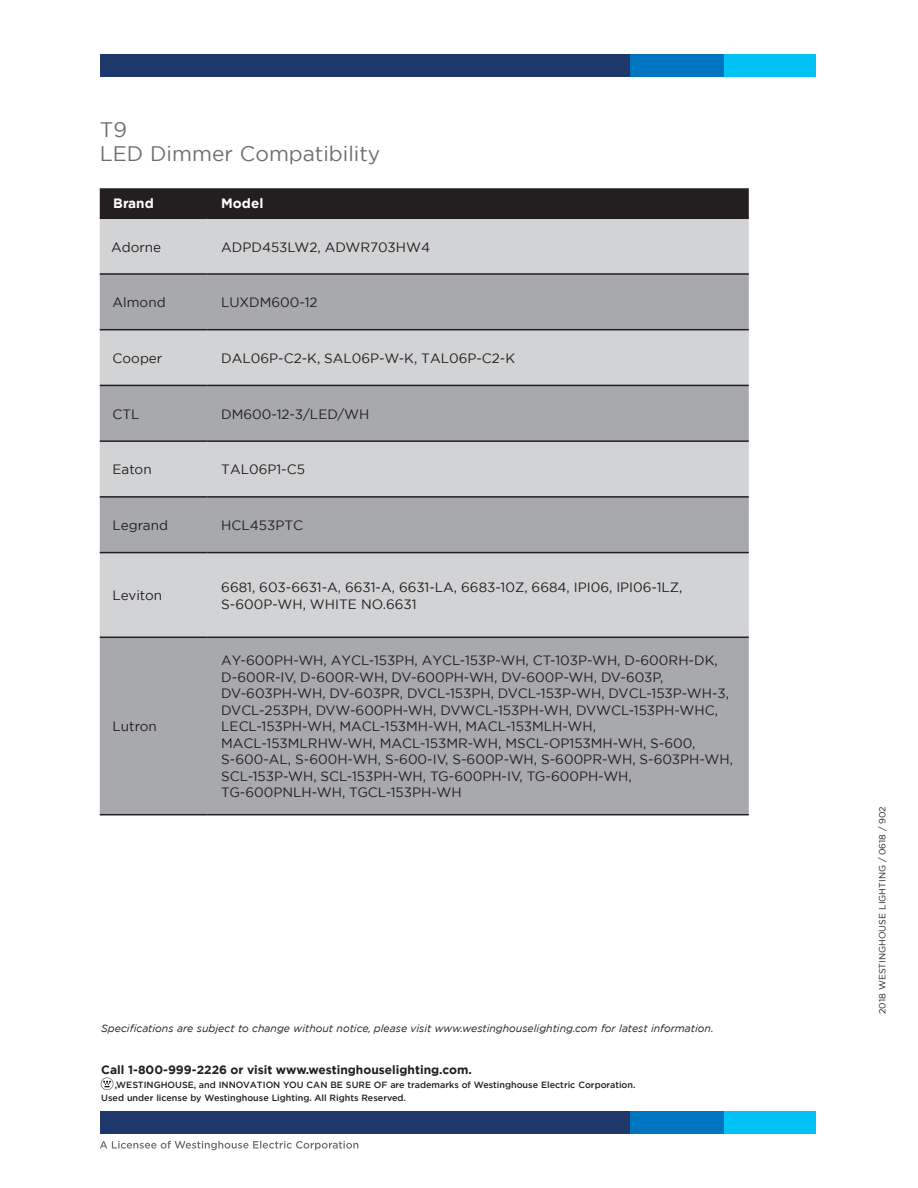
<style>
.page{position:relative;width:918px;height:1188px;background:#fff}
.page>*{position:absolute;margin:0;border:0;box-sizing:border-box;transform-origin:0 0}
.t1{font:21px/24px "Gotham";color:#6d6f71}
.t2{font:13.5px/16.5px "Gotham";color:#231f20}
.t3{font:700 13.5px "Gotham";color:#fff}
.t4{font:700 12px "Gotham";color:#231f20}
.t5{font:italic 10.5px "Gotham";color:#231f20}
.t6{font:500 9px/13.5px "Gotham";color:#231f20}
.t7{font:9px "Gotham";color:#231f20}
</style>
<div class="page">
<svg style="left:101px;top:1078px;width:12px;height:12px"></svg>
<div style="left:105px;top:1111px;width:711px;height:23px;background:#00c2f3"></div>
<div style="left:100px;top:1111px;width:624px;height:23px;background:#1e386c"></div>
<div style="left:630px;top:1111px;width:94px;height:23px;background:#0075bf"></div>
<div style="left:105px;top:54px;width:711px;height:23px;background:#00c2f3"></div>
<div style="left:100px;top:54px;width:624px;height:23px;background:#1e386c"></div>
<div style="left:630px;top:54px;width:94px;height:23px;background:#0075bf"></div>
<svg style="left:100px;top:1141px;width:258px;height:9px"></svg>
<div style="left:100px;top:188px;width:649px;height:30px;background:#231f20"></div>
<div style="left:100px;top:219px;width:649px;height:54px;background:#d1d3d4"></div>
<svg style="left:100px;top:275px;width:649px;height:539px;background:#b5b7b9"></svg>
<hr style="left:100px;top:218px;width:108px;height:1px;background:#231f20">
<hr style="left:208px;top:218px;width:541px;height:1px;background:#231f20">
<hr style="left:100px;top:273px;width:108px;height:2px;background:#231f20">
<hr style="left:208px;top:273px;width:541px;height:2px;background:#231f20">
<hr style="left:100px;top:329px;width:108px;height:1px;background:#231f20">
<hr style="left:208px;top:329px;width:541px;height:1px;background:#231f20">
<hr style="left:100px;top:385px;width:108px;height:1px;background:#231f20">
<hr style="left:208px;top:385px;width:541px;height:1px;background:#231f20">
<hr style="left:100px;top:440px;width:108px;height:2px;background:#231f20">
<hr style="left:208px;top:440px;width:541px;height:2px;background:#231f20">
<hr style="left:100px;top:496px;width:108px;height:2px;background:#231f20">
<hr style="left:208px;top:496px;width:541px;height:2px;background:#231f20">
<hr style="left:100px;top:552px;width:108px;height:1px;background:#231f20">
<hr style="left:208px;top:552px;width:541px;height:1px;background:#231f20">
<hr style="left:100px;top:637px;width:108px;height:1px;background:#231f20">
<hr style="left:208px;top:637px;width:541px;height:1px;background:#231f20">
<hr style="left:100px;top:814px;width:108px;height:1px;background:#231f20">
<hr style="left:208px;top:814px;width:541px;height:1px;background:#231f20">
<h1 class="t1" style="left:100px;top:117px;width:282px">T9<br>LED Dimmer Compatibility</h1>
<p class="t3" style="left:113px;top:195px;width:42px">Brand</p>
<p class="t3" style="left:221px;top:195px;width:44px">Model</p>
<p class="t2" style="left:111px;top:238px;width:52px">Adorne</p>
<p class="t2" style="left:221px;top:238px;width:210px">ADPD453LW2, ADWR703HW4</p>
<p class="t2" style="left:113px;top:294px;width:55px">Almond</p>
<p class="t2" style="left:221px;top:294px;width:98px">LUXDM600-12</p>
<p class="t2" style="left:113px;top:350px;width:51px">Cooper</p>
<p class="t2" style="left:221px;top:350px;width:295px">DAL06P-C2-K, SAL06P-W-K, TAL06P-C2-K</p>
<p class="t2" style="left:113px;top:405px;width:29px">CTL</p>
<p class="t2" style="left:221px;top:405px;width:150px">DM600-12-3/LED/WH</p>
<p class="t2" style="left:113px;top:461px;width:41px">Eaton</p>
<p class="t2" style="left:221px;top:461px;width:85px">TAL06P1-C5</p>
<p class="t2" style="left:113px;top:517px;width:57px">Legrand</p>
<p class="t2" style="left:221px;top:517px;width:83px">HCL453PTC</p>
<p class="t2" style="left:113px;top:587px;width:51px">Leviton</p>
<p class="t2" style="left:221px;top:579px;width:463px">6681, 603-6631-A, 6631-A, 6631-LA, 6683-10Z, 6684, IPI06, IPI06-1LZ,<br>S-600P-WH, WHITE NO.6631</p>
<p class="t2" style="left:113px;top:718px;width:46px">Lutron</p>
<p class="t2" style="left:221px;top:652px;width:513px">AY-600PH-WH, AYCL-153PH, AYCL-153P-WH, CT-103P-WH, D-600RH-DK, D-600R-IV, D-600R-WH, DV-600PH-WH, DV-600P-WH, DV-603P, DV-603PH-WH, DV-603PR, DVCL-153PH, DVCL-153P-WH, DVCL-153P-WH-3, DVCL-253PH, DVW-600PH-WH, DVWCL-153PH-WH, DVWCL-153PH-WHC, LECL-153PH-WH, MACL-153MH-WH, MACL-153MLH-WH, MACL-153MLRHW-WH, MACL-153MR-WH, MSCL-OP153MH-WH, S-600, S-600-AL, S-600H-WH, S-600-IV, S-600P-WH, S-600PR-WH, S-603PH-WH, SCL-153P-WH, SCL-153PH-WH, TG-600PH-IV, TG-600PH-WH, TG-600PNLH-WH, TGCL-153PH-WH</p>
<p class="t5" style="left:101px;top:1022px;width:614px">Specifications are subject to change without notice, please visit www.westinghouselighting.com for latest information.</p>
<p class="t4" style="left:101px;top:1062px;width:372px">Call 1-800-999-2226 or visit www.westinghouselighting.com.</p>
<p class="t6" style="left:101px;top:1078px;width:536px;text-indent:13px">,WESTINGHOUSE, and INNOVATION YOU CAN BE SURE OF are trademarks of Westinghouse Electric Corporation.<br>Used under license by Westinghouse Lighting. All Rights Reserved.</p>
<p class="t7" style="left:877px;top:1014px;width:209px;rotate:-90deg">2018 WESTINGHOUSE LIGHTING / 0618 / 902</p>
</div>
